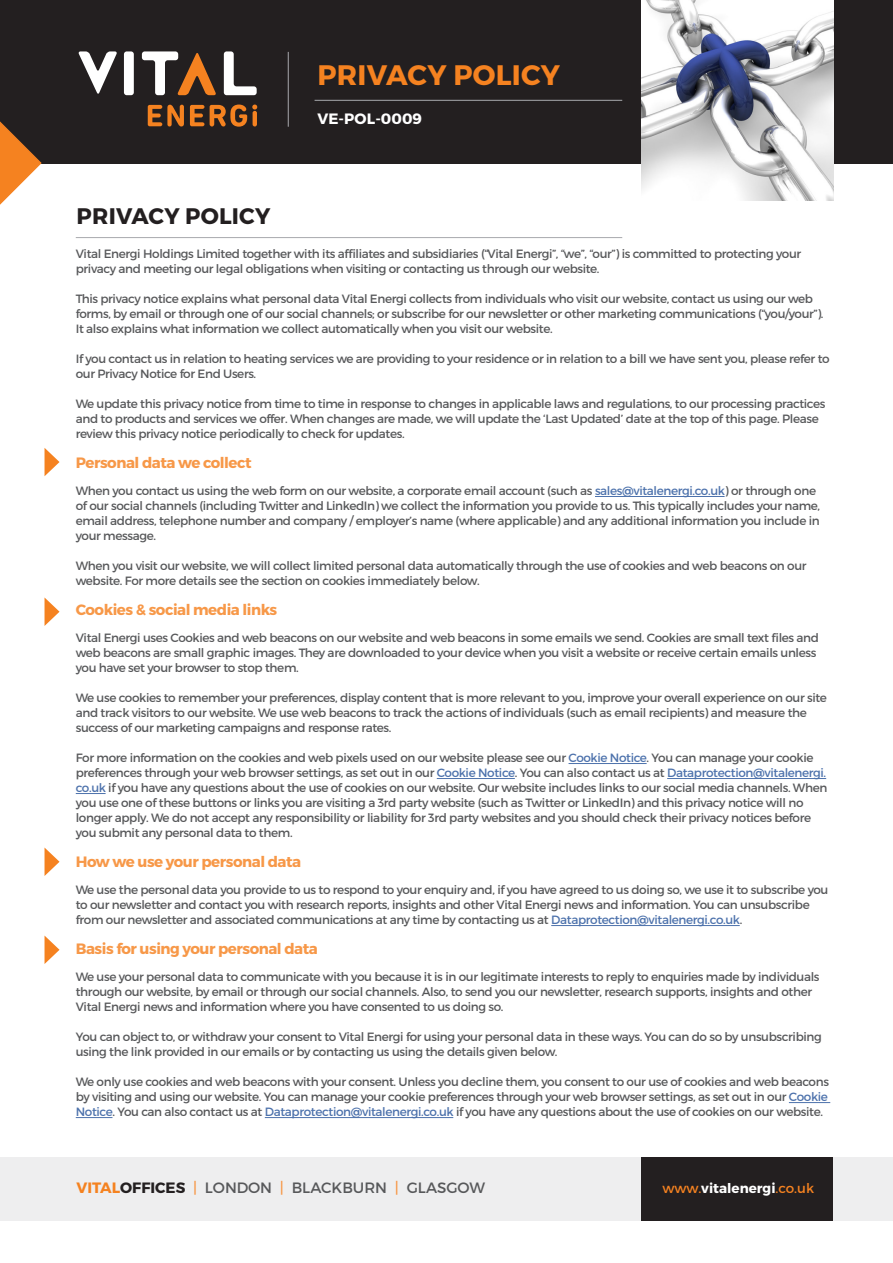
<style>
.page{position:relative;width:893px;height:1263px;background:#fff}
.page>*{position:absolute;margin:0;border:0;box-sizing:border-box;transform-origin:0 0}
.t1{font:700 28.2px "Montserrat";letter-spacing:.01em;color:#f58220}
.t2{font:700 22.5px "Montserrat";letter-spacing:.01em;color:#231f20}
.vital_body_copy{font:700 15px "Montserrat";letter-spacing:-.03em;color:#f79848}
.t3{font:15px "Montserrat";color:#57585a}
.t4{font:700 15px "Montserrat";letter-spacing:.005em;color:#fff}
.t5{font:700 13.5px "Montserrat";color:#fff}
.vital_body_copy-2{font:12px/15px "Montserrat";letter-spacing:-.03em;color:#57585a}
.s1{color:#4d72ac}
.s2{font-weight:700;color:#f58220}
.s3{font-weight:700;color:#231f20}
.s4{color:#f79848}
.s5{font-weight:400;color:#f58220}
</style>
<div class="page">
<div style="left:0;top:0;width:893px;height:163px;background:#231f20"></div>
<div style="left:0;top:1157px;width:893px;height:63px;background:#eeeeef"></div>
<svg style="left:148px;top:105px;width:36px;height:21px"></svg>
<svg style="left:190px;top:105px;width:14px;height:21px"></svg>
<svg style="left:210px;top:105px;width:47px;height:22px"></svg>
<svg style="left:78px;top:51px;width:39px;height:43px"></svg>
<div style="left:124px;top:51px;width:10px;height:44px;background:#fff;border-radius:3px"></div>
<svg style="left:142px;top:51px;width:74px;height:44px"></svg>
<svg style="left:224px;top:51px;width:33px;height:44px"></svg>
<hr style="left:288px;top:52px;width:1px;height:75px;background:#a8a9ad">
<div style="left:641px;top:1157px;width:192px;height:63px;background:#231f20"></div>
<svg style="left:0;top:121px;width:43px;height:84px"></svg>
<svg style="left:45px;top:448px;width:15px;height:28px"></svg>
<svg style="left:45px;top:598px;width:15px;height:28px"></svg>
<img style="left:641px;top:0;width:192px;height:201px">
<hr style="left:76px;top:237px;width:546px;height:1px;background:#a8a9ad">
<hr style="left:595px;top:496px;width:130px;height:1px;background:#4d72ac">
<hr style="left:569px;top:763px;width:78px;height:1px;background:#4d72ac">
<hr style="left:437px;top:778px;width:78px;height:1px;background:#4d72ac">
<hr style="left:667px;top:778px;width:159px;height:1px;background:#4d72ac">
<hr style="left:76px;top:793px;width:30px;height:1px;background:#4d72ac">
<hr style="left:551px;top:925px;width:189px;height:1px;background:#4d72ac">
<hr style="left:789px;top:1102px;width:41px;height:1px;background:#4d72ac">
<hr style="left:76px;top:1117px;width:36px;height:1px;background:#4d72ac">
<hr style="left:265px;top:1117px;width:188px;height:1px;background:#4d72ac">
<hr style="left:315px;top:100px;width:307px;height:1px;background:#a8a9ad">
<svg style="left:45px;top:848px;width:15px;height:28px"></svg>
<svg style="left:45px;top:936px;width:15px;height:28px"></svg>
<p class="t1" style="left:317px;top:57px;width:244px">PRIVACY POLICY</p>
<p class="t4" style="left:317px;top:109px;width:106px">VE-POL-0009</p>
<p class="t2" style="left:77px;top:202px;width:195px">PRIVACY POLICY</p>
<p class="vital_body_copy-2" style="left:76px;top:246px;width:727px">Vital Energi Holdings Limited together with its affiliates and subsidiaries (“Vital Energi”, “we”, “our”) is committed to protecting your privacy and meeting our legal obligations when visiting or contacting us through our website.</p>
<p class="vital_body_copy-2" style="left:76px;top:291px;width:749px">This privacy notice explains what personal data Vital Energi collects from individuals who visit our website, contact us using our web forms, by email or through one of our social channels; or subscribe for our newsletter or other marketing communications (“you/your”).<br>It also explains what information we collect automatically when you visit our website.</p>
<p class="vital_body_copy-2" style="left:76px;top:351px;width:755px">If you contact us in relation to heating services we are providing to your residence or in relation to a bill we have sent you, please refer to our Privacy Notice for End Users.</p>
<p class="vital_body_copy-2" style="left:76px;top:396px;width:751px">We update this privacy notice from time to time in response to changes in applicable laws and regulations, to our processing practices and to products and services we offer. When changes are made, we will update the ‘Last Updated’ date at the top of this page. Please review this privacy notice periodically to check for updates.</p>
<p class="vital_body_copy" style="left:76px;top:454px;width:177px">Personal data we collect</p>
<p class="vital_body_copy-2" style="left:76px;top:483px;width:746px">When you contact us using the web form on our website, a corporate email account (such as <span class="s1">sales@vitalenergi.co.uk</span>) or through one of our social channels (including Twitter and LinkedIn) we collect the information you provide to us. This typically includes your name, email address, telephone number and company / employer’s name (where applicable) and any additional information you include in your message.</p>
<p class="vital_body_copy-2" style="left:76px;top:558px;width:732px">When you visit our website, we will collect limited personal data automatically through the use of cookies and web beacons on our website. For more details see the section on cookies immediately below.</p>
<p class="vital_body_copy" style="left:76px;top:601px;width:203px">Cookies &amp; social media links</p>
<p class="vital_body_copy-2" style="left:76px;top:630px;width:745px">Vital Energi uses Cookies and web beacons on our website and web beacons in some emails we send. Cookies are small text files and web beacons are small graphic images. They are downloaded to your device when you visit a website or receive certain emails unless you have set your browser to stop them.</p>
<p class="vital_body_copy-2" style="left:76px;top:690px;width:753px">We use cookies to remember your preferences, display content that is more relevant to you, improve your overall experience on our site and track visitors to our website. We use web beacons to track the actions of individuals (such as email recipients) and measure the success of our marketing campaigns and response rates.</p>
<p class="vital_body_copy-2" style="left:76px;top:750px;width:753px">For more information on the cookies and web pixels used on our website please see our <span class="s1">Cookie Notice</span>. You can manage your cookie preferences through your web browser settings, as set out in our <span class="s1">Cookie Notice</span>. You can also contact us at <span class="s1">Dataprotection@vitalenergi. co.uk</span> if you have any questions about the use of cookies on our website. Our website includes links to our social media channels. When you use one of these buttons or links you are visiting a 3rd party website (such as Twitter or LinkedIn) and this privacy notice will no longer apply. We do not accept any responsibility or liability for 3rd party websites and you should check their privacy notices before you submit any personal data to them.</p>
<p class="vital_body_copy" style="left:76px;top:853px;width:227px">How we use your personal data</p>
<p class="vital_body_copy-2" style="left:76px;top:882px;width:754px">We use the personal data you provide to us to respond to your enquiry and, if you have agreed to us doing so, we use it to subscribe you to our newsletter and contact you with research reports, insights and other Vital Energi news and information. You can unsubscribe from our newsletter and associated communications at any time by contacting us at <span class="s1">Dataprotection@vitalenergi.co.uk</span>.</p>
<p class="vital_body_copy" style="left:76px;top:940px;width:244px">Basis for using your personal data</p>
<p class="vital_body_copy-2" style="left:76px;top:969px;width:745px">We use your personal data to communicate with you because it is in our legitimate interests to reply to enquiries made by individuals through our website, by email or through our social channels. Also, to send you our newsletter, research supports, insights and other<br>Vital Energi news and information where you have consented to us doing so.</p>
<p class="vital_body_copy-2" style="left:76px;top:1029px;width:747px">You can object to, or withdraw your consent to Vital Energi for using your personal data in these ways. You can do so by unsubscribing using the link provided in our emails or by contacting us using the details given below.</p>
<p class="vital_body_copy-2" style="left:76px;top:1074px;width:755px;text-align:justify">We only use cookies and web beacons with your consent. Unless you decline them, you consent to our use of cookies and web beacons by visiting and using our website. You can manage your cookie preferences through your web browser settings, as set out in our <span class="s1">Cookie Notice</span>. You can also contact us at <span class="s1">Dataprotection@vitalenergi.co.uk</span> if you have any questions about the use of cookies on our website.</p>
<p class="t3" style="left:77px;top:1178px;width:410px"><span class="s2">VITAL</span><span class="s3">OFFICES</span> <span class="s4">|</span> LONDON <span class="s4">|</span> BLACKBURN <span class="s4">|</span> GLASGOW</p>
<p class="t5" style="left:662px;top:1180px;width:153px"><span class="s5">www.</span>vitalenergi<span class="s5">.co.uk</span></p>
</div>
